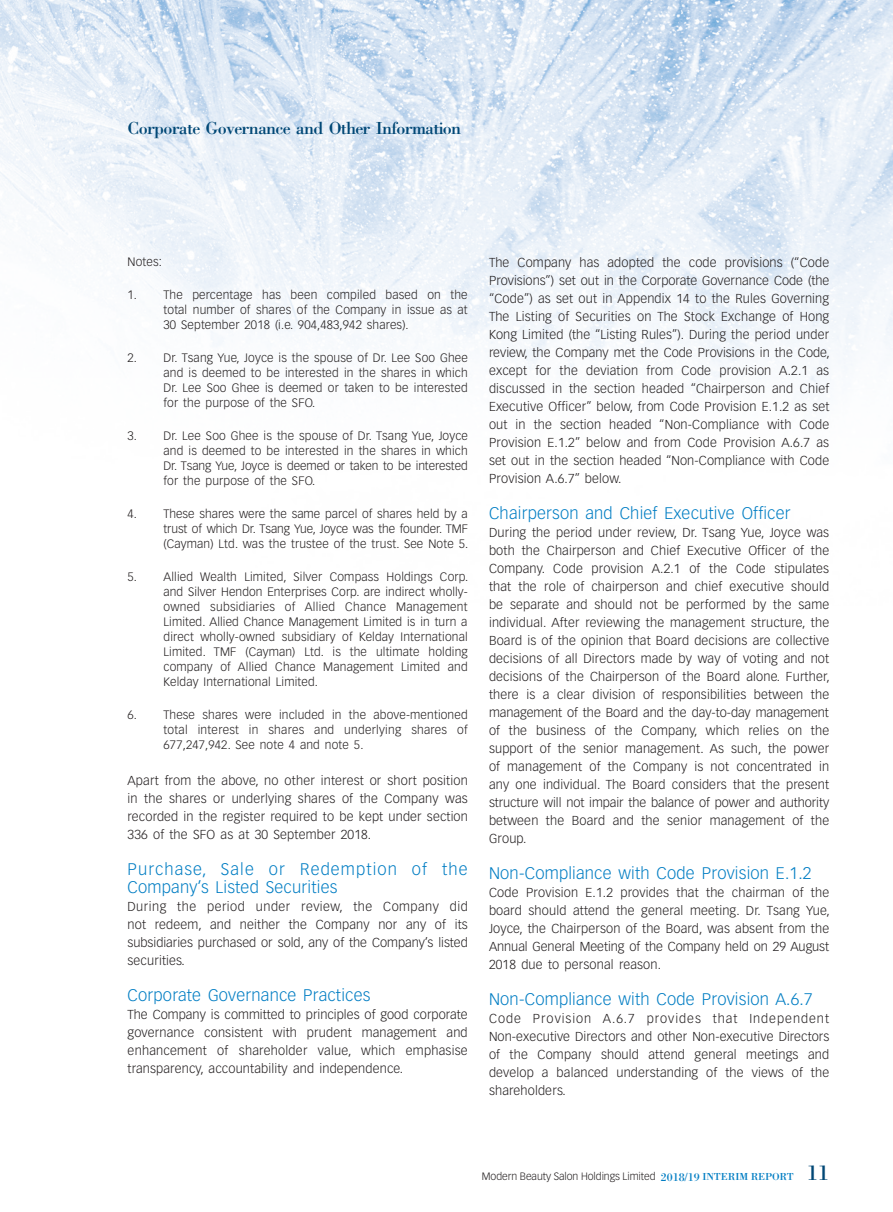
<style>
.page{position:relative;width:893px;height:1212px;background:#fff}
.page>*{position:absolute;margin:0;border:0;box-sizing:border-box;transform-origin:0 0}
.t1{font:18px "Bodoni Std";letter-spacing:-.04em;color:#004775}
._03_H1{font:300 16.5px "Vectora LT Std";letter-spacing:.015em;color:#007dc3}
._03_H1-2{font:300 16.5px/18px "Vectora LT Std";letter-spacing:.065em;color:#007dc3}
._11_P0{font:300 12.75px/18px "Vectora LT Std";letter-spacing:.015em;color:#231f20;text-align:justify}
._21_IN0__Note{font:300 12px/15px "Vectora LT Std";letter-spacing:.015em;color:#231f20;text-align:justify}
._25_P0__Note{font:300 12px "Vectora LT Std";letter-spacing:.015em;color:#231f20}
.t2{font:300 10.5px "Vectora LT Std";letter-spacing:-.005em;color:#231f20}
.s1{font-family:"Bodoni Std";font-weight:400;font-size:12px;color:#007dc3}
.s2{font-family:"Bodoni Std";font-weight:400;color:#007dc3}
.s3{font-family:"Bodoni Std";font-weight:400;font-size:22.5px;color:#004775}
</style>
<div class="page">
<img style="left:0;top:0;width:893px;height:399px">
<h1 class="t1" style="left:128px;top:117px;width:335px">Corporate Governance and Other Information</h1>
<p class="_25_P0__Note" style="left:128px;top:255px;width:36px">Notes:</p>
<p class="_21_IN0__Note" style="left:164px;top:287px;width:306px;text-indent:-36px">1. The percentage has been compiled based on the total number of shares of the Company in issue as at 30 September 2018 (i.e. 904,483,942 shares).</p>
<p class="_21_IN0__Note" style="left:164px;top:350px;width:306px;text-indent:-36px">2. Dr. Tsang Yue, Joyce is the spouse of Dr. Lee Soo Ghee and is deemed to be interested in the shares in which Dr. Lee Soo Ghee is deemed or taken to be interested for the purpose of the SFO.</p>
<p class="_21_IN0__Note" style="left:164px;top:428px;width:306px;text-indent:-36px">3. Dr. Lee Soo Ghee is the spouse of Dr. Tsang Yue, Joyce and is deemed to be interested in the shares in which Dr. Tsang Yue, Joyce is deemed or taken to be interested for the purpose of the SFO.</p>
<p class="_21_IN0__Note" style="left:164px;top:506px;width:306px;text-indent:-36px">4. These shares were the same parcel of shares held by a trust of which Dr. Tsang Yue, Joyce was the founder. TMF (Cayman) Ltd. was the trustee of the trust. See Note 5.</p>
<p class="_21_IN0__Note" style="left:164px;top:569px;width:306px;text-indent:-36px">5. Allied Wealth Limited, Silver Compass Holdings Corp. and Silver Hendon Enterprises Corp. are indirect wholly&shy;owned subsidiaries of Allied Chance Management Limited. Allied Chance Management Limited is in turn a direct wholly-owned subsidiary of Kelday International Limited. TMF (Cayman) Ltd. is the ultimate holding company of Allied Chance Management Limited and Kelday International Limited.</p>
<p class="_21_IN0__Note" style="left:164px;top:707px;width:306px;text-indent:-36px">6. These shares were included in the above-mentioned total interest in shares and underlying shares of 677,247,942. See note 4 and note 5.</p>
<p class="_11_P0" style="left:128px;top:771px;width:342px">Apart from the above, no other interest or short position in the shares or underlying shares of the Company was recorded in the register required to be kept under section 336 of the SFO as at 30 September 2018.</p>
<p class="_03_H1-2" style="left:128px;top:860px;width:342px">Purchase, Sale or Redemption of the<br>Company’s Listed Securities</p>
<p class="_11_P0" style="left:128px;top:897px;width:342px">During the period under review, the Company did not redeem, and neither the Company nor any of its subsidiaries purchased or sold, any of the Company’s listed securities.</p>
<p class="_03_H1" style="left:128px;top:985px;width:244px">Corporate Governance Practices</p>
<p class="_11_P0" style="left:128px;top:1005px;width:342px">The Company is committed to principles of good corporate governance consistent with prudent management and enhancement of shareholder value, which emphasise transparency, accountability and independence.</p>
<p class="_11_P0" style="left:489px;top:253px;width:342px">The Company has adopted the code provisions (“Code Provisions”) set out in the Corporate Governance Code (the “Code”) as set out in Appendix 14 to the Rules Governing The Listing of Securities on The Stock Exchange of Hong Kong Limited (the “Listing Rules”). During the period under review, the Company met the Code Provisions in the Code, except for the deviation from Code provision A.2.1 as discussed in the section headed “Chairperson and Chief Executive Officer” below, from Code Provision E.1.2 as set out in the section headed “Non-Compliance with Code Provision E.1.2” below and from Code Provision A.6.7 as set out in the section headed “Non-Compliance with Code Provision A.6.7” below.</p>
<p class="_03_H1" style="left:489px;top:503px;width:303px">Chairperson and Chief Executive Officer</p>
<p class="_11_P0" style="left:489px;top:523px;width:342px">During the period under review, Dr. Tsang Yue, Joyce was both the Chairperson and Chief Executive Officer of the Company. Code provision A.2.1 of the Code stipulates that the role of chairperson and chief executive should be separate and should not be performed by the same individual. After reviewing the management structure, the Board is of the opinion that Board decisions are collective decisions of all Directors made by way of voting and not decisions of the Chairperson of the Board alone. Further, there is a clear division of responsibilities between the management of the Board and the day-to-day management of the business of the Company, which relies on the support of the senior management. As such, the power of management of the Company is not concentrated in any one individual. The Board considers that the present structure will not impair the balance of power and authority between the Board and the senior management of the Group.</p>
<p class="_03_H1" style="left:489px;top:863px;width:324px">Non-Compliance with Code Provision E.1.2</p>
<p class="_11_P0" style="left:489px;top:883px;width:342px">Code Provision E.1.2 provides that the chairman of the board should attend the general meeting. Dr. Tsang Yue, Joyce, the Chairperson of the Board, was absent from the Annual General Meeting of the Company held on 29 August 2018 due to personal reason.</p>
<p class="_03_H1" style="left:489px;top:989px;width:325px">Non-Compliance with Code Provision A.6.7</p>
<p class="_11_P0" style="left:489px;top:1009px;width:342px">Code Provision A.6.7 provides that Independent Non-executive Directors and other Non-executive Directors of the Company should attend general meetings and develop a balanced understanding of the views of the shareholders.</p>
<p class="t2" style="left:482px;top:1170px;width:349px">Modern Beauty Salon Holdings Limited <span class="s1">2018/19</span> <span class="s2">INTERIM REPORT</span> <span class="s3">11</span></p>
</div>
